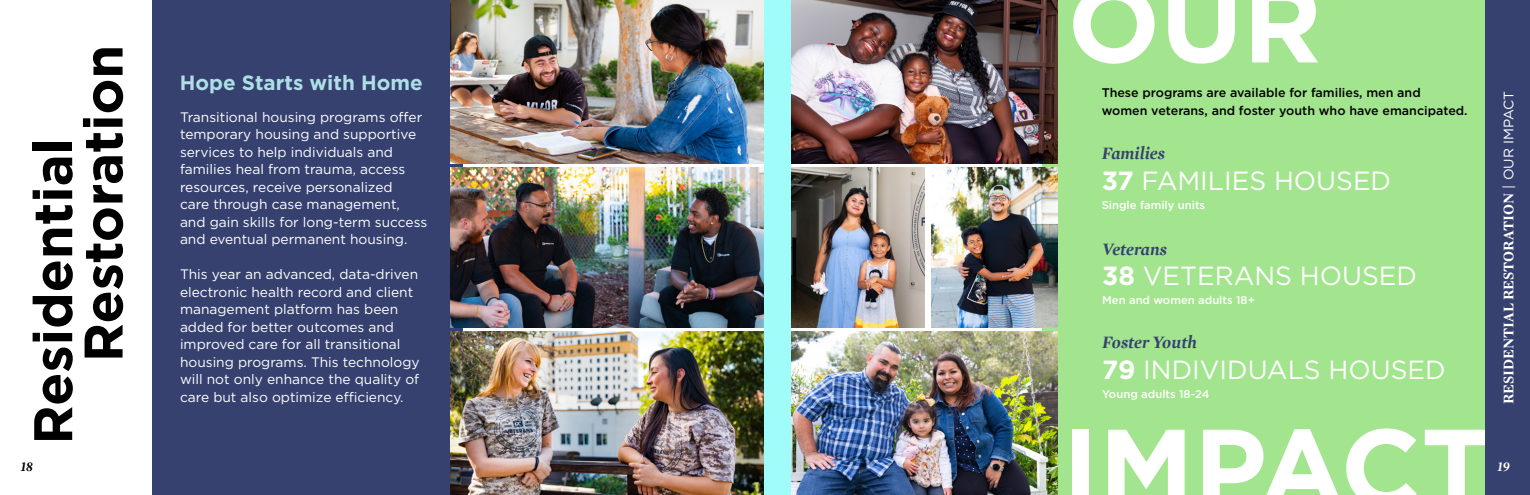
<style>
.page{position:relative;width:1530px;height:495px;background:#fff}
.page>*{position:absolute;margin:0;border:0;box-sizing:border-box;transform-origin:0 0}
.t1{font:700 109.25px "Gotham";color:#fff}
.t2{font:700 54.25px/50.4px "Gotham";color:#000}
.t3{font:26.25px "Gotham";color:#fff}
.t4{font:700 20.62px "Gotham";color:#aedfe6}
.t5{font:italic 700 17.62px "Mercury Display";color:#36416f}
.t6{font:700 15px "Mercury Display";color:#fff}
.t7{font:13.75px/17.5px "Gotham";color:#fff}
.t8{font:italic 700 13.75px "Mercury Display";color:#000101}
.t9{font:italic 700 13.75px "Mercury Display";color:#fff}
.t10{font:500 12.5px/18px "Gotham";color:#000}
.t11{font:500 11.25px "Gotham";color:#fff}
.s1{font-family:"Gotham";font-weight:400;font-size:13.75px}
.s2{font-weight:700}
</style>
<div class="page">
<div style="left:1042px;top:0;width:487px;height:495px;background:#a3e58e"></div>
<img style="left:791px;top:168px;width:134px;height:159px">
<img style="left:931px;top:168px;width:126px;height:159px">
<div style="left:152px;top:0;width:311px;height:495px;background:#36416f"></div>
<img style="left:450px;top:168px;width:315px;height:159px">
<img style="left:450px;top:331px;width:607px;height:164px">
<img style="left:450px;top:0;width:607px;height:164px">
<div style="left:765px;top:0;width:26px;height:495px;background:#a0fcf9"></div>
<div style="left:1486px;top:0;width:44px;height:495px;background:#36416f"></div>
<h1 class="t1" style="left:1067px;top:-49px;width:256px">OUR</h1>
<p class="t10" style="left:1102px;top:83px;width:367px">These programs are available for families, men and women veterans, and foster youth who have emancipated.</p>
<h2 class="t2" style="left:27px;top:362px;width:319px;text-indent:-82px;rotate:-90deg">Residential<br>Restoration</h2>
<h3 class="t4" style="left:180px;top:69px;width:244px">Hope Starts with Home</h3>
<p class="t7" style="left:180px;top:108px;width:249px">Transitional housing programs offer temporary housing and supportive services to help individuals and families heal from trauma, access resources, receive personalized<br>care through case management, and gain skills for long-term success and eventual permanent housing.</p>
<p class="t7" style="left:180px;top:265px;width:241px">This year an advanced, data-driven electronic health record and client management platform has been added for better outcomes and improved care for all transitional housing programs. This technology will not only enhance the quality of care but also optimize efficiency.</p>
<p class="t6" style="left:1500px;top:404px;width:315px;rotate:-90deg">RESIDENTIAL RESTORATION <span class="s1">| OUR IMPACT</span></p>
<p class="t5" style="left:1102px;top:143px;width:65px">Families</p>
<h3 class="t3" style="left:1102px;top:164px;width:291px"><span class="s2">37</span> FAMILIES HOUSED</h3>
<p class="t11" style="left:1102px;top:197px;width:105px">Single family units</p>
<p class="t5" style="left:1102px;top:238px;width:66px">Veterans</p>
<h3 class="t3" style="left:1102px;top:259px;width:316px"><span class="s2">38</span> VETERANS HOUSED</h3>
<p class="t11" style="left:1102px;top:292px;width:154px">Men and women adults 18+</p>
<p class="t5" style="left:1102px;top:332px;width:96px">Foster Youth</p>
<h3 class="t3" style="left:1102px;top:353px;width:345px"><span class="s2">79</span> INDIVIDUALS HOUSED</h3>
<p class="t11" style="left:1102px;top:386px;width:109px">Young adults 18-24</p>
<h1 class="t1" style="left:1062px;top:395px;width:431px">IMPACT</h1>
<p class="t8" style="left:21px;top:458px;width:14px">18</p>
<p class="t9" style="left:1498px;top:458px;width:14px">19</p>
</div>
